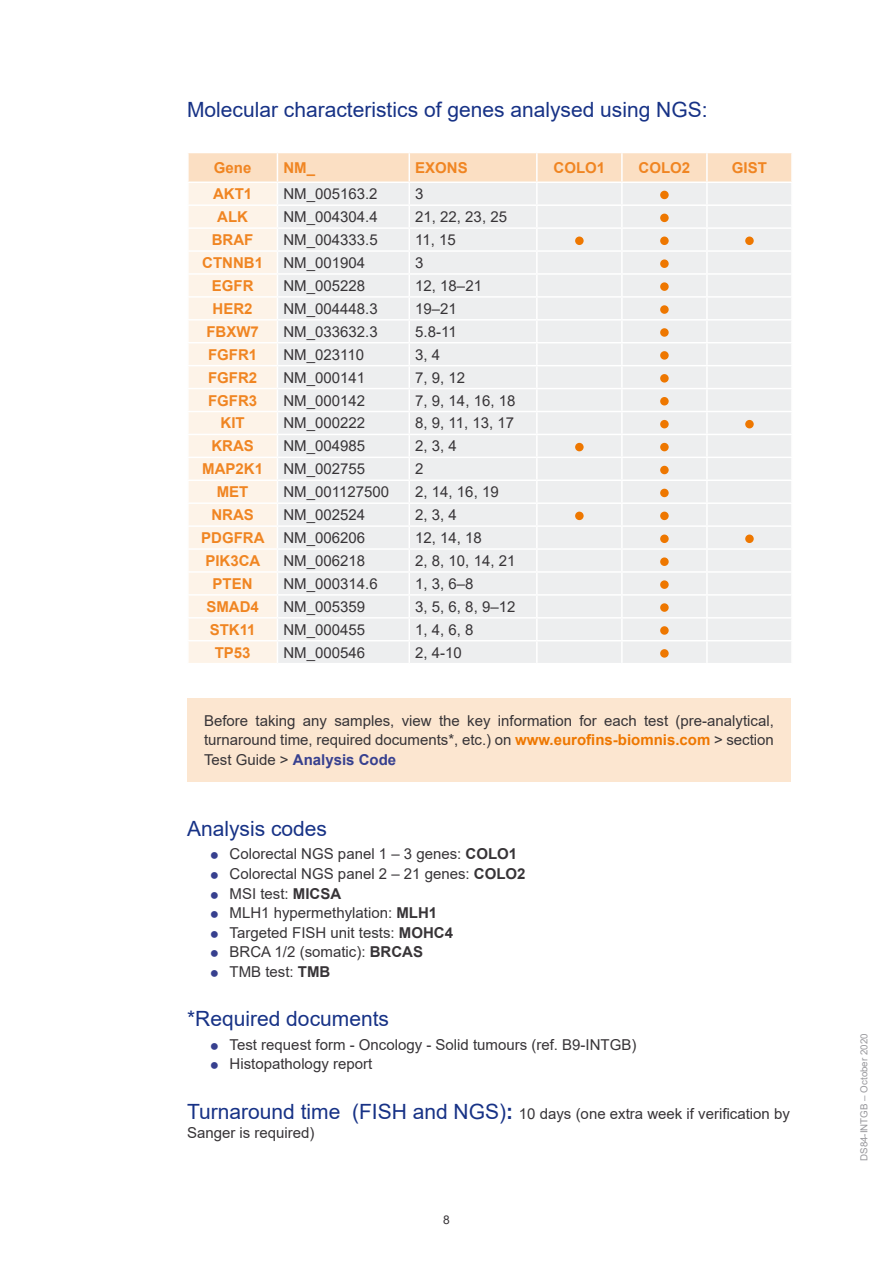
<style>
.page{position:relative;width:893px;height:1263px;background:#fff}
.page>*{position:absolute;margin:0;border:0;box-sizing:border-box;transform-origin:0 0}
.t1{font:21px "Arial";color:#173286}
.t2{font:15px/19.5px "Arial";color:#373437}
.t3{font:700 15px "Arial";color:#f08522}
.t4{font:12px "Arial";color:#373437}
.t5{font:9.75px "Arial";color:#98989c}
.s1{font-weight:700;color:#e70}
.s2{font-weight:700;color:#37408f}
.s3{font-weight:700}
.s4{font-size:21px;color:#173286}
.s5{font-weight:700;font-size:21px;color:#173286}
</style>
<div class="page">
<svg style="left:188px;top:153px;width:603px;height:510px;background:#f1efec"></svg>
<hr style="left:536px;top:153px;width:2px;height:28px;background:#fff">
<hr style="left:621px;top:153px;width:2px;height:28px;background:#fff">
<hr style="left:706px;top:153px;width:2px;height:28px;background:#fff">
<hr style="left:187px;top:181px;width:90px;height:2px;background:#fff">
<hr style="left:277px;top:181px;width:132px;height:2px;background:#fff">
<hr style="left:409px;top:181px;width:128px;height:2px;background:#fff">
<hr style="left:537px;top:181px;width:85px;height:2px;background:#fff">
<hr style="left:622px;top:181px;width:85px;height:2px;background:#fff">
<hr style="left:707px;top:181px;width:86px;height:2px;background:#fff">
<div style="left:660px;top:191px;width:9px;height:8px;background:#e70;border-radius:50%"></div>
<div style="left:660px;top:214px;width:9px;height:8px;background:#e70;border-radius:50%"></div>
<div style="left:575px;top:237px;width:9px;height:8px;background:#e70;border-radius:50%"></div>
<div style="left:660px;top:237px;width:9px;height:8px;background:#e70;border-radius:50%"></div>
<div style="left:745px;top:237px;width:9px;height:8px;background:#e70;border-radius:50%"></div>
<div style="left:660px;top:259px;width:9px;height:9px;background:#e70;border-radius:50%"></div>
<div style="left:660px;top:282px;width:9px;height:9px;background:#e70;border-radius:50%"></div>
<div style="left:660px;top:305px;width:9px;height:9px;background:#e70;border-radius:50%"></div>
<div style="left:660px;top:328px;width:9px;height:9px;background:#e70;border-radius:50%"></div>
<div style="left:660px;top:351px;width:9px;height:9px;background:#e70;border-radius:50%"></div>
<div style="left:660px;top:374px;width:9px;height:9px;background:#e70;border-radius:50%"></div>
<div style="left:660px;top:397px;width:9px;height:8px;background:#e70;border-radius:50%"></div>
<div style="left:660px;top:420px;width:9px;height:8px;background:#e70;border-radius:50%"></div>
<div style="left:745px;top:420px;width:9px;height:8px;background:#e70;border-radius:50%"></div>
<div style="left:575px;top:443px;width:9px;height:8px;background:#e70;border-radius:50%"></div>
<div style="left:660px;top:443px;width:9px;height:8px;background:#e70;border-radius:50%"></div>
<div style="left:660px;top:466px;width:9px;height:8px;background:#e70;border-radius:50%"></div>
<div style="left:660px;top:489px;width:9px;height:8px;background:#e70;border-radius:50%"></div>
<div style="left:575px;top:512px;width:9px;height:8px;background:#e70;border-radius:50%"></div>
<div style="left:660px;top:512px;width:9px;height:8px;background:#e70;border-radius:50%"></div>
<div style="left:660px;top:534px;width:9px;height:9px;background:#e70;border-radius:50%"></div>
<svg style="left:745px;top:534px;width:9px;height:9px"></svg>
<div style="left:660px;top:557px;width:9px;height:9px;background:#e70;border-radius:50%"></div>
<div style="left:660px;top:580px;width:9px;height:9px;background:#e70;border-radius:50%"></div>
<div style="left:660px;top:603px;width:9px;height:9px;background:#e70;border-radius:50%"></div>
<div style="left:660px;top:626px;width:9px;height:9px;background:#e70;border-radius:50%"></div>
<div style="left:660px;top:649px;width:9px;height:9px;background:#e70;border-radius:50%"></div>
<div style="left:187px;top:698px;width:604px;height:84px;background:#fce6d0"></div>
<h1 class="t1" style="left:187px;top:95px;width:522px">Molecular characteristics of genes analysed using NGS:</h1>
<p class="t3" style="left:214px;top:157px;width:39px">Gene</p>
<p class="t3" style="left:283px;top:157px;width:33px">NM_</p>
<p class="t3" style="left:415px;top:157px;width:54px">EXONS</p>
<p class="t3" style="left:553px;top:157px;width:53px">COLO1</p>
<p class="t3" style="left:639px;top:157px;width:53px">COLO2</p>
<p class="t3" style="left:732px;top:157px;width:37px">GIST</p>
<p class="t3" style="left:213px;top:183px;width:41px">AKT1</p>
<p class="t2" style="left:283px;top:184px;width:96px">NM_005163.2</p>
<p class="t2" style="left:415px;top:184px;width:10px">3</p>
<p class="t3" style="left:217px;top:206px;width:32px">ALK</p>
<p class="t2" style="left:283px;top:207px;width:96px">NM_004304.4</p>
<p class="t2" style="left:415px;top:207px;width:93px">21, 22, 23, 25</p>
<p class="t3" style="left:212px;top:229px;width:43px">BRAF</p>
<p class="t2" style="left:283px;top:230px;width:96px">NM_004333.5</p>
<p class="t2" style="left:415px;top:230px;width:42px">11, 15</p>
<p class="t3" style="left:202px;top:252px;width:62px">CTNNB1</p>
<p class="t2" style="left:283px;top:253px;width:83px">NM_001904</p>
<p class="t2" style="left:415px;top:253px;width:10px">3</p>
<p class="t3" style="left:212px;top:275px;width:43px">EGFR</p>
<p class="t2" style="left:283px;top:276px;width:83px">NM_005228</p>
<p class="t2" style="left:415px;top:276px;width:68px">12, 18–21</p>
<p class="t3" style="left:213px;top:298px;width:42px">HER2</p>
<p class="t2" style="left:283px;top:299px;width:96px">NM_004448.3</p>
<p class="t2" style="left:415px;top:299px;width:43px">19–21</p>
<p class="t3" style="left:206px;top:321px;width:54px">FBXW7</p>
<p class="t2" style="left:283px;top:322px;width:96px">NM_033632.3</p>
<p class="t2" style="left:415px;top:322px;width:43px">5.8-11</p>
<p class="t3" style="left:208px;top:344px;width:51px">FGFR1</p>
<p class="t2" style="left:283px;top:345px;width:82px">NM_023110</p>
<p class="t2" style="left:415px;top:345px;width:27px">3, 4</p>
<p class="t3" style="left:208px;top:367px;width:51px">FGFR2</p>
<p class="t2" style="left:283px;top:367px;width:83px">NM_000141</p>
<p class="t2" style="left:415px;top:367px;width:52px">7, 9, 12</p>
<p class="t3" style="left:208px;top:390px;width:51px">FGFR3</p>
<p class="t2" style="left:283px;top:390px;width:83px">NM_000142</p>
<p class="t2" style="left:415px;top:390px;width:102px">7, 9, 14, 16, 18</p>
<p class="t3" style="left:221px;top:413px;width:26px">KIT</p>
<p class="t2" style="left:283px;top:413px;width:83px">NM_000222</p>
<p class="t2" style="left:415px;top:413px;width:100px">8, 9, 11, 13, 17</p>
<p class="t3" style="left:211px;top:435px;width:44px">KRAS</p>
<p class="t2" style="left:283px;top:436px;width:83px">NM_004985</p>
<p class="t2" style="left:415px;top:436px;width:43px">2, 3, 4</p>
<p class="t3" style="left:202px;top:458px;width:62px">MAP2K1</p>
<p class="t2" style="left:283px;top:459px;width:83px">NM_002755</p>
<p class="t2" style="left:415px;top:459px;width:10px">2</p>
<p class="t3" style="left:217px;top:481px;width:33px">MET</p>
<p class="t2" style="left:283px;top:482px;width:107px">NM_001127500</p>
<p class="t2" style="left:415px;top:482px;width:85px">2, 14, 16, 19</p>
<p class="t3" style="left:211px;top:504px;width:44px">NRAS</p>
<p class="t2" style="left:283px;top:505px;width:83px">NM_002524</p>
<p class="t2" style="left:415px;top:505px;width:43px">2, 3, 4</p>
<p class="t3" style="left:201px;top:527px;width:65px">PDGFRA</p>
<p class="t2" style="left:283px;top:528px;width:83px">NM_006206</p>
<p class="t2" style="left:415px;top:528px;width:68px">12, 14, 18</p>
<p class="t3" style="left:205px;top:550px;width:57px">PIK3CA</p>
<p class="t2" style="left:283px;top:551px;width:83px">NM_006218</p>
<p class="t2" style="left:415px;top:551px;width:102px">2, 8, 10, 14, 21</p>
<p class="t3" style="left:213px;top:573px;width:42px">PTEN</p>
<p class="t2" style="left:283px;top:574px;width:96px">NM_000314.6</p>
<p class="t2" style="left:415px;top:574px;width:60px">1, 3, 6–8</p>
<p class="t3" style="left:206px;top:596px;width:54px">SMAD4</p>
<p class="t2" style="left:283px;top:597px;width:83px">NM_005359</p>
<p class="t2" style="left:415px;top:597px;width:102px">3, 5, 6, 8, 9–12</p>
<p class="t3" style="left:210px;top:619px;width:47px">STK11</p>
<p class="t2" style="left:283px;top:620px;width:83px">NM_000455</p>
<p class="t2" style="left:415px;top:620px;width:60px">1, 4, 6, 8</p>
<p class="t3" style="left:215px;top:642px;width:37px">TP53</p>
<p class="t2" style="left:283px;top:642px;width:83px">NM_000546</p>
<p class="t2" style="left:415px;top:642px;width:48px">2, 4-10</p>
<p class="t2" style="left:204px;top:711px;width:571px;text-align:justify">Before taking any samples, view the key information for each test (pre-analytical, turnaround time, required documents*, etc.) on <span class="s1">www.eurofins-biomnis.com</span> &gt; section Test Guide &gt; <span class="s2">Analysis Code</span></p>
<h1 class="t1" style="left:187px;top:814px;width:142px">Analysis codes</h1>
<p class="t2" style="left:230px;top:844px;width:297px">Colorectal NGS panel 1 – 3 genes: <span class="s3">COLO1<br></span>Colorectal NGS panel 2 – 21 genes: <span class="s3">COLO2<br></span>MSI test: <span class="s3">MICSA<br></span>MLH1 hypermethylation: <span class="s3">MLH1<br></span>Targeted FISH unit tests: <span class="s3">MOHC4<br></span>BRCA 1/2 (somatic): <span class="s3">BRCAS<br></span>TMB test: <span class="s3">TMB</span></p>
<h1 class="t1" style="left:187px;top:1004px;width:203px">*Required documents</h1>
<p class="t2" style="left:230px;top:1035px;width:408px">Test request form - Oncology - Solid tumours (ref. B9-INTGB)<br>Histopathology report</p>
<p class="t2" style="left:187px;top:1104px;width:604px"><span class="s4">Turnaround time (FISH and NGS)</span><span class="s5">:</span> 10 days (one extra week if verification by<br>Sanger is required)</p>
<p class="t4" style="left:443px;top:1212px;width:8px">8</p>
<p class="t5" style="left:857px;top:1161px;width:129px;rotate:-90deg">DS84-INTGB – October 2020</p>
</div>
